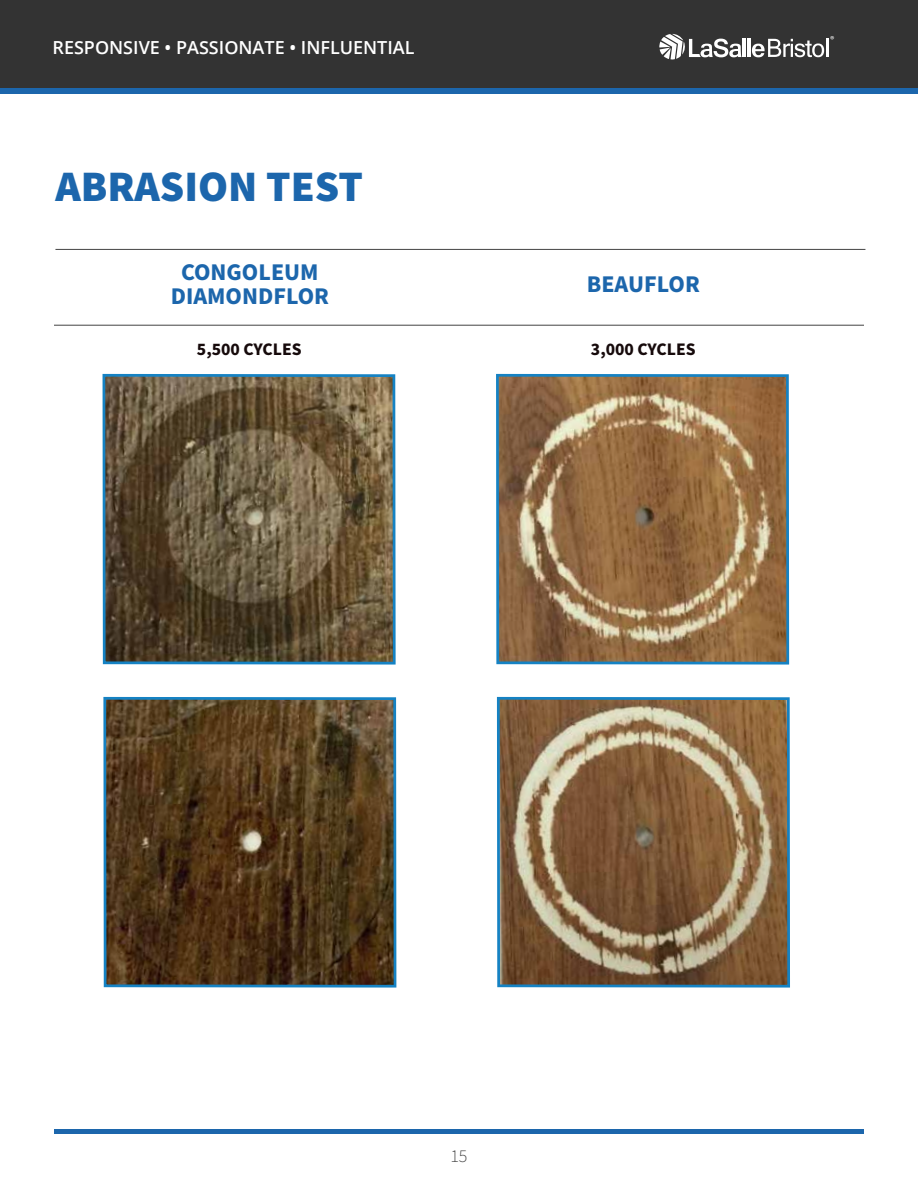
<style>
.page{position:relative;width:918px;height:1188px;background:#fff}
.page>*{position:absolute;margin:0;border:0;box-sizing:border-box;transform-origin:0 0}
.t1{font:900 43.5px "Source Sans Pro";color:#1c66ac}
.t2{font:700 24px/24px "Source Sans Pro";color:#1c66ac;text-align:center}
.t3{font:600 18px "Open Sans";color:#fff}
.t4{font:300 18px "Source Sans Pro";color:#434343}
.t5{font:700 17.7px "Source Sans Pro";color:#160a0b}
.t6{font:10.2px "Myriad Pro";color:#fff}
</style>
<div class="page">
<div style="left:0;top:0;width:918px;height:94px;background:#1c66ac"></div>
<div style="left:0;top:0;width:918px;height:88px;background:#333"></div>
<hr style="left:54px;top:1130px;width:810px;height:4px;background:#1c66ac">
<hr style="left:743px;top:39px;width:3px;height:18px;background:#fff">
<hr style="left:748px;top:39px;width:3px;height:18px;background:#fff">
<svg style="left:752px;top:39px;width:76px;height:18px"></svg>
<svg style="left:659px;top:34px;width:83px;height:26px"></svg>
<img style="left:107px;top:378px;width:285px;height:283px">
<div style="left:103px;top:374px;width:293px;height:291px;border:3px solid #1582c3"></div>
<img style="left:107px;top:701px;width:285px;height:283px">
<div style="left:103px;top:697px;width:293px;height:291px;border:3px solid #1582c3"></div>
<img style="left:500px;top:378px;width:285px;height:283px">
<div style="left:496px;top:374px;width:293px;height:291px;border:3px solid #1582c3"></div>
<img style="left:501px;top:701px;width:285px;height:283px">
<div style="left:497px;top:697px;width:293px;height:291px;border:3px solid #1582c3"></div>
<hr style="left:54px;top:325px;width:810px;height:1px;background:#434343">
<hr style="left:55px;top:249px;width:810px;height:1px;background:#434343">
<p class="t3" style="left:53px;top:35px;width:364px">RESPONSIVE • PASSIONATE • INFLUENTIAL</p>
<h1 class="t1" style="left:55px;top:157px;width:309px">ABRASION TEST</h1>
<h2 class="t2" style="left:171px;top:261px;width:160px">CONGOLEUM<br>DIAMONDFLOR</h2>
<h2 class="t2" style="left:587px;top:273px;width:115px">BEAUFLOR</h2>
<p class="t5" style="left:197px;top:337px;width:106px">5,500 CYCLES</p>
<p class="t5" style="left:591px;top:337px;width:106px">3,000 CYCLES</p>
<p class="t6" style="left:830px;top:33px;width:6px">®</p>
<p class="t4" style="left:450px;top:1144px;width:19px">15</p>
</div>
